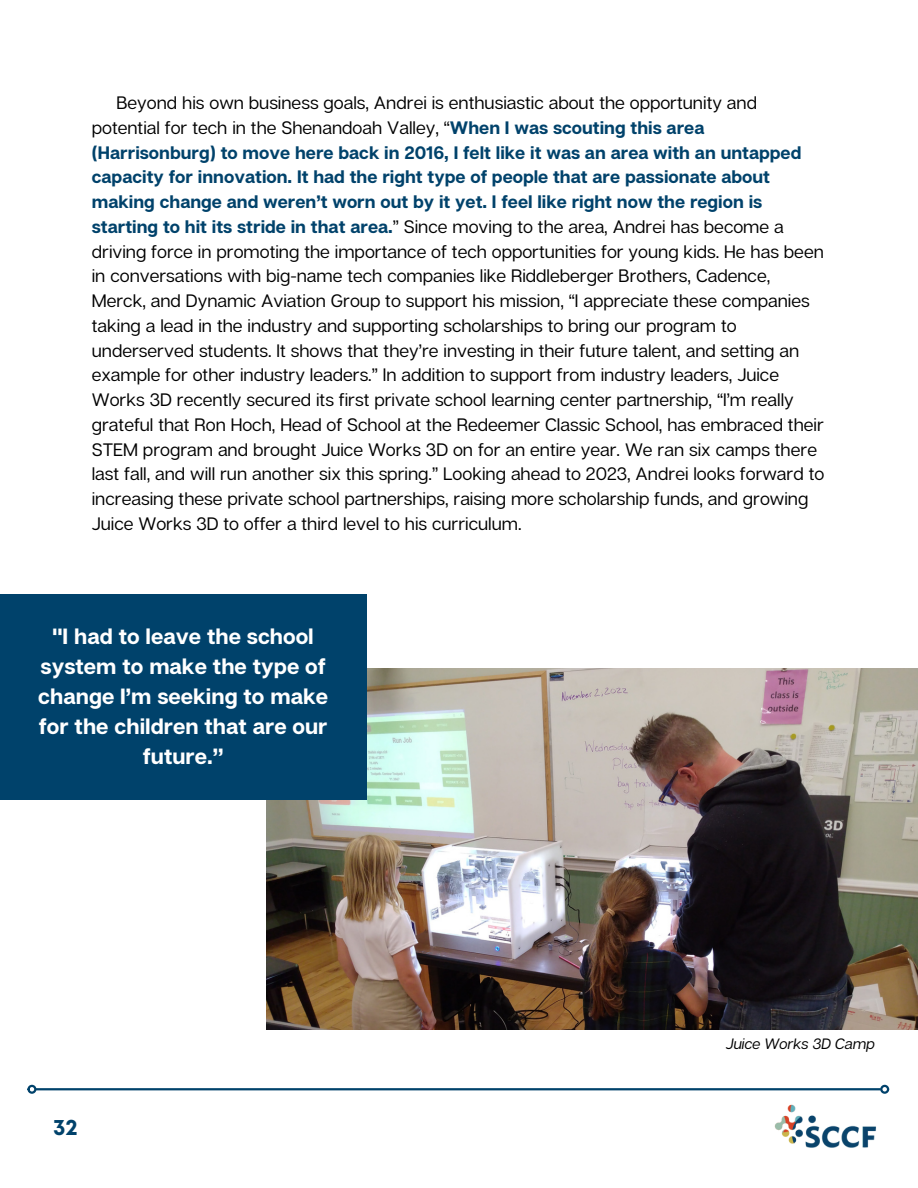
<style>
.page{position:relative;width:918px;height:1188px;background:#fff}
.page>*{position:absolute;margin:0;border:0;box-sizing:border-box;transform-origin:0 0}
.t1{font:700 22.5px "Mont";color:#00426b}
.t2{font:700 22.05px/30px "Articulat CF";color:#fff;text-align:center}
.t3{font:18px/24.8px "Articulat CF";color:#000}
.t4{font:italic 15px "Articulat CF";color:#000}
.s1{font-weight:700;color:#00426b}
</style>
<div class="page">
<img style="left:758px;top:1088px;width:132px;height:60px">
<hr style="left:36px;top:1088px;width:845px;height:2px;background:#00426b">
<div style="left:27px;top:1085px;width:9px;height:9px;border:2px solid #00426b;border-radius:50%"></div>
<div style="left:880px;top:1085px;width:9px;height:9px;border:2px solid #00426b;border-radius:50%"></div>
<img style="left:267px;top:669px;width:651px;height:361px">
<div style="left:0;top:594px;width:366px;height:205px;background:#00426b"></div>
<p class="t3" style="left:92px;top:90px;width:734px;text-indent:25px">Beyond his own business goals, Andrei is enthusiastic about the opportunity and potential for tech in the Shenandoah Valley, “<span class="s1">When I was scouting this area (Harrisonburg) to move here back in 2016, I felt like it was an area with an untapped capacity for innovation. It had the right type of people that are passionate about making change and weren’t worn out by it yet. I feel like right now the region is starting to hit its stride in that area.</span>” Since moving to the area, Andrei has become a driving force in promoting the importance of tech opportunities for young kids. He has been in conversations with big-name tech companies like Riddleberger Brothers, Cadence, Merck, and Dynamic Aviation Group to support his mission, “I appreciate these companies taking a lead in the industry and supporting scholarships to bring our program to underserved students. It shows that they’re investing in their future talent, and setting an example for other industry leaders.” In addition to support from industry leaders, Juice Works 3D recently secured its first private school learning center partnership, “I’m really grateful that Ron Hoch, Head of School at the Redeemer Classic School, has embraced their STEM program and brought Juice Works 3D on for an entire year. We ran six camps there last fall, and will run another six this spring.” Looking ahead to 2023, Andrei looks forward to increasing these private school partnerships, raising more scholarship funds, and growing Juice Works 3D to offer a third level to his curriculum.</p>
<p class="t2" style="left:38px;top:621px;width:291px">"I had to leave the school system to make the type of change I’m seeking to make for the children that are our future.”</p>
<p class="t1" style="left:53px;top:1119px;width:26px">32</p>
<p class="t4" style="left:726px;top:1034px;width:150px">Juice Works 3D Camp</p>
</div>
